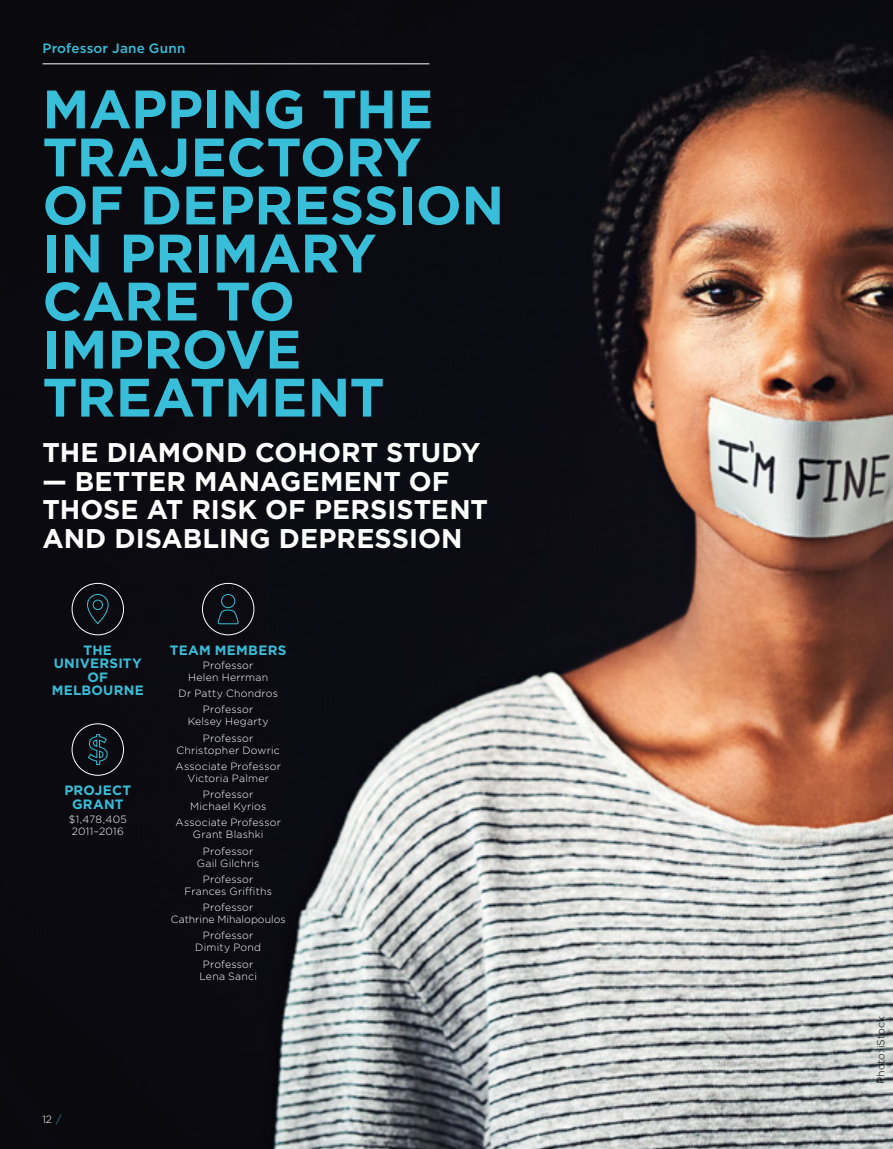
<style>
.page{position:relative;width:893px;height:1149px;background:#fff}
.page>*{position:absolute;margin:0;border:0;box-sizing:border-box;transform-origin:0 0}
.Article_heading{font:700 54px/48px "Gotham";letter-spacing:-.005em;color:#38bed8}
.t1{font:700 27px/28.5px "Gotham";color:#fff}
.Icon_text{font:700 13.5px/13.5px "Gotham";letter-spacing:.02em;color:#38bed8;text-align:center}
.Name{font:500 13.5px "Gotham";letter-spacing:.015em;color:#38bed8}
.Icon_light_text{font:300 10.5px/12px "Gotham";letter-spacing:.02em;color:#fff;text-align:center}
.t2{font:300 10.5px "Gotham";letter-spacing:-.005em;color:#000}
.s1{color:#38bed8}
</style>
<div class="page">
<img style="left:0;top:0;width:893px;height:1148px">
<svg style="left:87px;top:733px;width:21px;height:32px"></svg>
<div style="left:72px;top:723px;width:52px;height:52px;border:1px solid #fff;border-radius:50%"></div>
<div style="left:72px;top:583px;width:52px;height:52px;border:1px solid #fff;border-radius:50%"></div>
<svg style="left:87px;top:593px;width:22px;height:31px"></svg>
<div style="left:202px;top:583px;width:52px;height:52px;border:1px solid #fff;border-radius:50%"></div>
<svg style="left:218px;top:593px;width:21px;height:31px"></svg>
<hr style="left:43px;top:63px;width:386px;height:1px;background:#fff">
<p class="Name" style="left:43px;top:40px;width:144px">Professor Jane Gunn</p>
<h1 class="Article_heading" style="left:43px;top:85px;width:463px">MAPPING THE<br>TRAJECTORY<br>OF DEPRESSION<br>IN PRIMARY<br>CARE TO<br>IMPROVE<br>TREATMENT</h1>
<h2 class="t1" style="left:43px;top:438px;width:440px">THE DIAMOND COHORT STUDY</h2>
<h2 class="t1" style="left:43px;top:466px;width:447px">— BETTER MANAGEMENT OF<br>THOSE AT RISK OF PERSISTENT<br>AND DISABLING DEPRESSION</h2>
<p class="Icon_text" style="left:52px;top:642px;width:94px">THE<br>UNIVERSITY<br>OF<br>MELBOURNE</p>
<p class="Icon_text" style="left:170px;top:642px;width:118px">TEAM MEMBERS</p>
<p class="Icon_light_text" style="left:188px;top:658px;width:82px">Professor<br>Helen Herrman</p>
<p class="Icon_light_text" style="left:178px;top:686px;width:101px">Dr Patty Chondros</p>
<p class="Icon_light_text" style="left:188px;top:703px;width:83px">Professor<br>Kelsey Hegarty</p>
<p class="Icon_light_text" style="left:176px;top:731px;width:105px">Professor<br>Christopher Dowric</p>
<p class="Icon_light_text" style="left:175px;top:759px;width:107px">Associate Professor<br>Victoria Palmer</p>
<p class="Icon_light_text" style="left:190px;top:787px;width:78px">Professor<br>Michael Kyrios</p>
<p class="Icon_light_text" style="left:175px;top:816px;width:107px">Associate Professor<br>Grant Blashki</p>
<p class="Icon_light_text" style="left:197px;top:844px;width:64px">Professor<br>Gail Gilchris</p>
<p class="Icon_light_text" style="left:185px;top:872px;width:89px">Professor<br>Frances Griffiths</p>
<p class="Icon_light_text" style="left:171px;top:900px;width:116px">Professor<br>Cathrine Mihalopoulos</p>
<p class="Icon_light_text" style="left:195px;top:929px;width:67px">Professor<br>Dimity Pond</p>
<p class="Icon_light_text" style="left:199px;top:957px;width:59px">Professor<br>Lena Sanci</p>
<p class="Icon_text" style="left:64px;top:783px;width:68px">PROJECT<br>GRANT</p>
<p class="Icon_light_text" style="left:69px;top:812px;width:60px;text-align:left">$1,478,405<br>2011–2016</p>
<p class="Icon_light_text" style="left:43px;top:1112px;width:20px">12 <span class="s1">/</span></p>
<p class="t2" style="left:874px;top:1083px;width:69px;rotate:-90deg">Photo: iStock</p>
</div>
